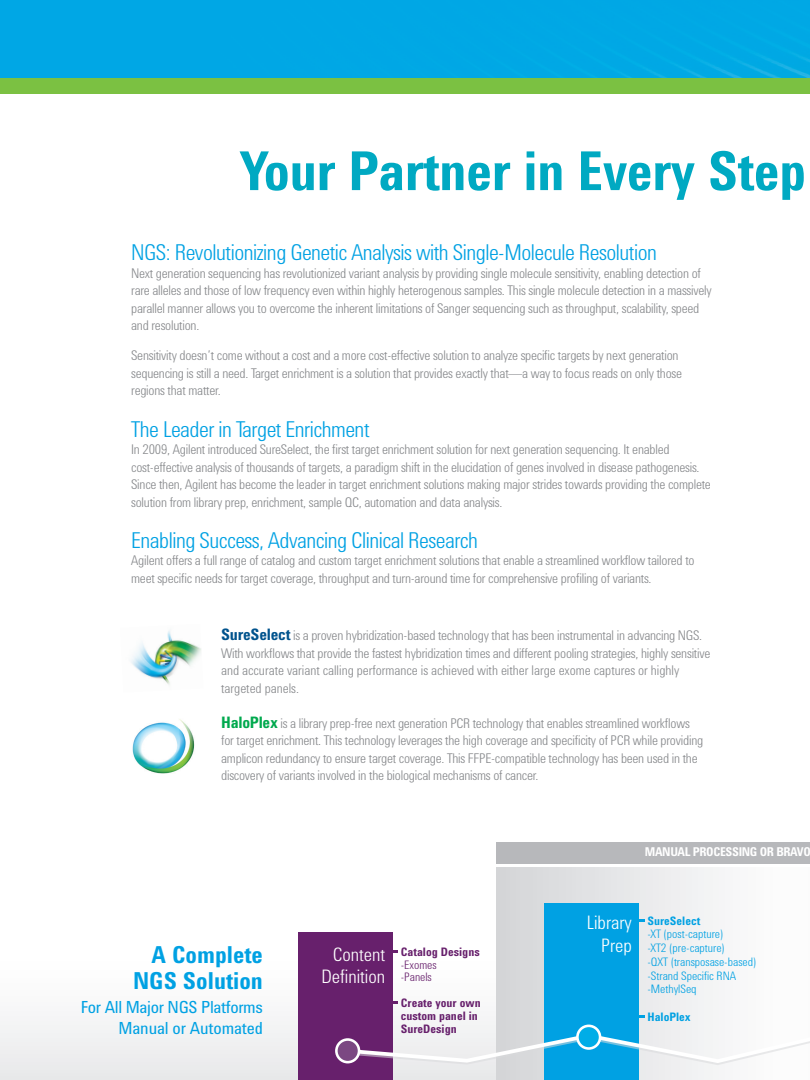
<style>
.page{position:relative;width:810px;height:1080px;background:#fff}
.page>*{position:absolute;margin:0;border:0;box-sizing:border-box;transform-origin:0 0}
.t1{font:700 55.25px "Agilent Condensed CFF";letter-spacing:-.01em;color:#00a9c2}
.Bullets{font:700 24px/26.2px "Agilent Condensed CFF";color:#00a1e3;text-align:right}
.Bullets-2{font:300 22.5px "Agilent Condensed CFF";letter-spacing:-.02em;color:#00a1e3}
.t2{font:300 19.12px "Agilent Condensed CFF";color:#fff}
.Bullets-3{font:17.12px "Agilent Condensed CFF";letter-spacing:-.02em;color:#00a1e3}
.Bullets-4{font:300 13.75px/17.5px "Agilent Condensed CFF";letter-spacing:-.015em;color:#87898c}
.Body{font:700 12.5px "Agilent Condensed CFF";letter-spacing:-.03em;color:#fff}
.Body-2{font:300 12px "Agilent Condensed CFF";color:#00a1e3}
.Body-3{font:700 12px "Agilent Condensed CFF";color:#67206c}
.Body-4{font:700 12px "Agilent Condensed CFF";color:#00a1e3}
.Body-5{font:300 12px "Agilent Condensed CFF";color:#67206c}
.s1{font-weight:700;font-size:16.25px;color:#00538d}
.s2{font-weight:700;font-size:16.25px;color:#00a94e}
</style>
<div class="page">
<div style="left:0;top:877px;width:810px;height:203px;background:linear-gradient(to bottom,#fff,#ecedee)"></div>
<div style="left:497px;top:867px;width:313px;height:213px;background:linear-gradient(to right,#d4d6d8,#fff)"></div>
<div style="left:298px;top:932px;width:94px;height:148px;background:#67206c"></div>
<div style="left:545px;top:903px;width:94px;height:177px;background:#00a1e3"></div>
<svg style="left:639px;top:919px;width:6px;height:2px"></svg>
<div style="left:0;top:0;width:810px;height:78px;background:#00a7e5"></div>
<div style="left:0;top:78px;width:810px;height:16px;background:#7bc142"></div>
<img style="left:131px;top:630px;width:70px;height:55px">
<img style="left:132px;top:719px;width:63px;height:55px">
<div style="left:497px;top:842px;width:313px;height:21px;background:#b7b8bb"></div>
<svg style="left:345px;top:1015px;width:465px;height:57px"></svg>
<div style="left:336px;top:1040px;width:23px;height:22px;background:#7b4882;border-radius:50%"></div>
<div style="left:335px;top:1038px;width:25px;height:25px;border:3px solid #fff;border-radius:50%"></div>
<div style="left:577px;top:1026px;width:23px;height:22px;background:#00ade7;border-radius:50%"></div>
<div style="left:576px;top:1025px;width:25px;height:25px;border:3px solid #fff;border-radius:50%"></div>
<p class="t1" style="left:239px;top:129px;width:568px">Your Partner in Every Step</p>
<p class="Bullets-2" style="left:131px;top:236px;width:527px">NGS: Revolutionizing Genetic Analysis with Single-Molecule Resolution</p>
<p class="Bullets-4" style="left:131px;top:263px;width:582px">Next generation sequencing has revolutionized variant analysis by providing single molecule sensitivity, enabling detection of rare alleles and those of low frequency even within highly heterogenous samples. This single molecule detection in a massively parallel manner allows you to overcome the inherent limitations of Sanger sequencing such as throughput, scalability, speed and resolution.</p>
<p class="Bullets-4" style="left:131px;top:346px;width:552px">Sensitivity doesn’t come without a cost and a more cost-effective solution to analyze specific targets by next generation sequencing is still a need. Target enrichment is a solution that provides exactly that—a way to focus reads on only those regions that matter.</p>
<p class="Bullets-2" style="left:131px;top:412px;width:240px">The Leader in Target Enrichment</p>
<p class="Bullets-4" style="left:131px;top:440px;width:581px">In 2009, Agilent introduced SureSelect, the first target enrichment solution for next generation sequencing. It enabled cost-effective analysis of thousands of targets, a paradigm shift in the elucidation of genes involved in disease pathogenesis.<br>Since then, Agilent has become the leader in target enrichment solutions making major strides towards providing the complete solution from library prep, enrichment, sample QC, automation and data analysis.</p>
<p class="Bullets-2" style="left:131px;top:523px;width:348px">Enabling Success, Advancing Clinical Research</p>
<p class="Bullets-4" style="left:131px;top:551px;width:565px">Agilent offers a full range of catalog and custom target enrichment solutions that enable a streamlined workflow tailored to meet specific needs for target coverage, throughput and turn-around time for comprehensive profiling of variants.</p>
<p class="Bullets-4" style="left:221px;top:626px;width:491px"><span class="s1">SureSelect</span> is a proven hybridization-based technology that has been instrumental in advancing NGS.<br>With workflows that provide the fastest hybridization times and different pooling strategies, highly sensitive and accurate variant calling performance is achieved with either large exome captures or highly targeted panels.</p>
<p class="Bullets-4" style="left:221px;top:713px;width:484px"><span class="s2">HaloPlex</span> is a library prep-free next generation PCR technology that enables streamlined workflows for target enrichment. This technology leverages the high coverage and specificity of PCR while providing amplicon redundancy to ensure target coverage. This FFPE-compatible technology has been used in the discovery of variants involved in the biological mechanisms of cancer.</p>
<p class="Bullets" style="left:133px;top:941px;width:131px">A Complete<br>NGS Solution</p>
<p class="Bullets-3" style="left:81px;top:994px;width:184px">For All Major NGS Platforms</p>
<p class="Bullets-3" style="left:119px;top:1015px;width:146px">Manual or Automated</p>
<p class="t2" style="left:333px;top:940px;width:54px">Content</p>
<p class="t2" style="left:321px;top:962px;width:65px">Definition</p>
<p class="Body-3" style="left:401px;top:943px;width:80px">Catalog Designs</p>
<p class="Body-5" style="left:401px;top:955px;width:37px">-Exomes</p>
<p class="Body-5" style="left:401px;top:968px;width:33px">-Panels</p>
<p class="Body-3" style="left:401px;top:994px;width:81px">Create your own</p>
<p class="Body-3" style="left:401px;top:1007px;width:79px">custom panel in</p>
<p class="Body-3" style="left:401px;top:1020px;width:58px">SureDesign</p>
<p class="Body" style="left:645px;top:842px;width:167px">MANUAL PROCESSING OR BRAVO</p>
<p class="t2" style="left:587px;top:908px;width:46px">Library</p>
<p class="t2" style="left:601px;top:930px;width:32px">Prep</p>
<p class="Body-4" style="left:647px;top:911px;width:54px">SureSelect</p>
<p class="Body-2" style="left:647px;top:925px;width:77px">-XT (post-capture)</p>
<p class="Body-2" style="left:647px;top:939px;width:79px">-XT2 (pre-capture)</p>
<p class="Body-2" style="left:647px;top:953px;width:110px">-QXT (transposase-based)</p>
<p class="Body-2" style="left:647px;top:966px;width:90px">-Strand Specific RNA</p>
<p class="Body-2" style="left:647px;top:980px;width:51px">-MethylSeq</p>
<p class="Body-4" style="left:647px;top:1008px;width:45px">HaloPlex</p>
</div>
